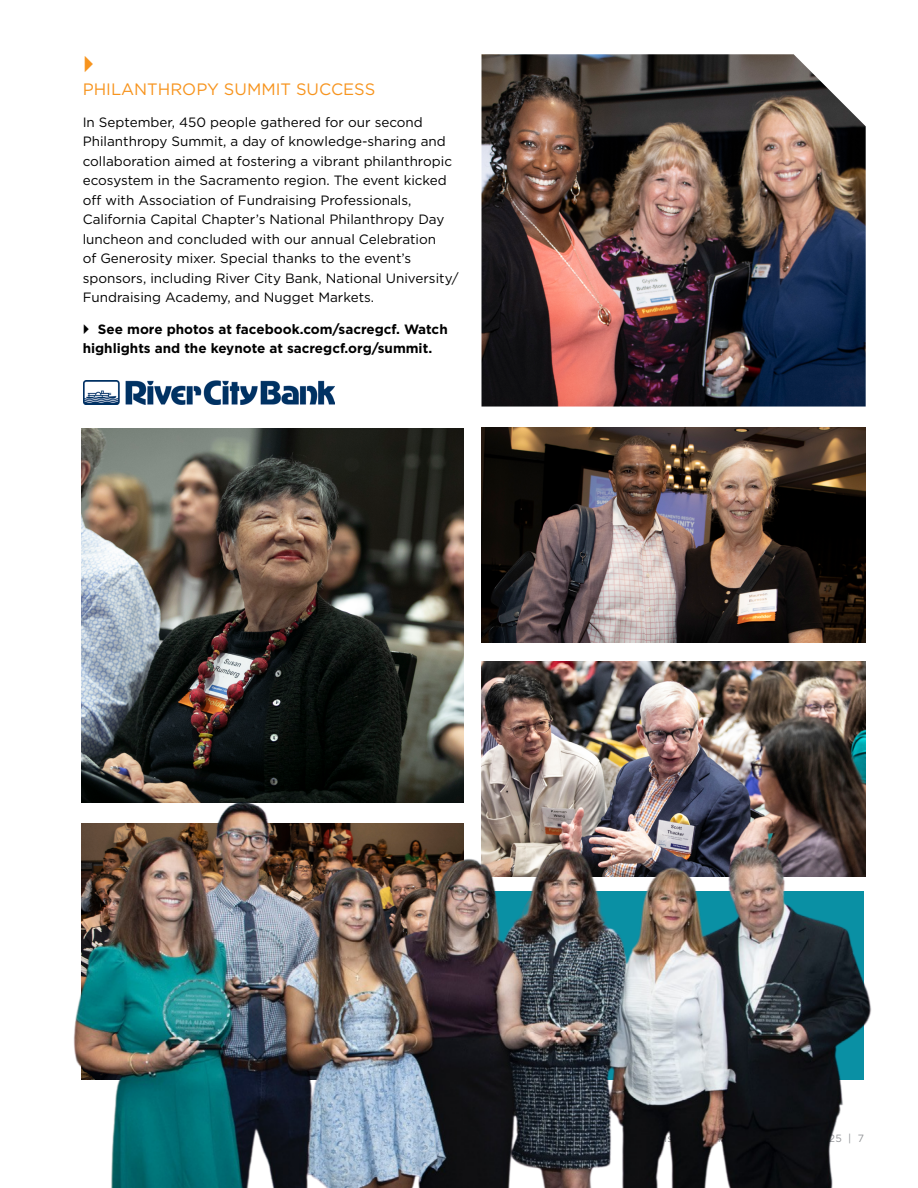
<style>
.page{position:relative;width:918px;height:1188px;background:#fff}
.page>*{position:absolute;margin:0;border:0;box-sizing:border-box;transform-origin:0 0}
.t1{font:16.5px "Gotham";color:#f7941e}
.t2{font:13.5px/19.5px "Gotham";color:#000101}
.t3{font:700 13.5px/19.5px "Gotham";color:#000}
</style>
<div class="page">
<img style="left:482px;top:54px;width:384px;height:353px">
<img style="left:81px;top:429px;width:382px;height:365px">
<img style="left:482px;top:427px;width:384px;height:216px">
<img style="left:84px;top:380px;width:250px;height:24px">
<img style="left:482px;top:661px;width:384px;height:133px">
<img style="left:73px;top:794px;width:799px;height:394px">
<p class="t1" style="left:83px;top:79px;width:294px">PHILANTHROPY SUMMIT SUCCESS</p>
<p class="t2" style="left:83px;top:112px;width:377px">In September, 450 people gathered for our second Philanthropy Summit, a day of knowledge-sharing and collaboration aimed at fostering a vibrant philanthropic ecosystem in the Sacramento region. The event kicked off with Association of Fundraising Professionals, California Capital Chapter’s National Philanthropy Day luncheon and concluded with our annual Celebration<br>of Generosity mixer. Special thanks to the event’s sponsors, including River City Bank, National University/ Fundraising Academy, and Nugget Markets.</p>
<p class="t3" style="left:83px;top:319px;width:367px;text-indent:15px">See more photos at facebook.com/sacregcf. Watch highlights and the keynote at sacregcf.org/summit.</p>
</div>
